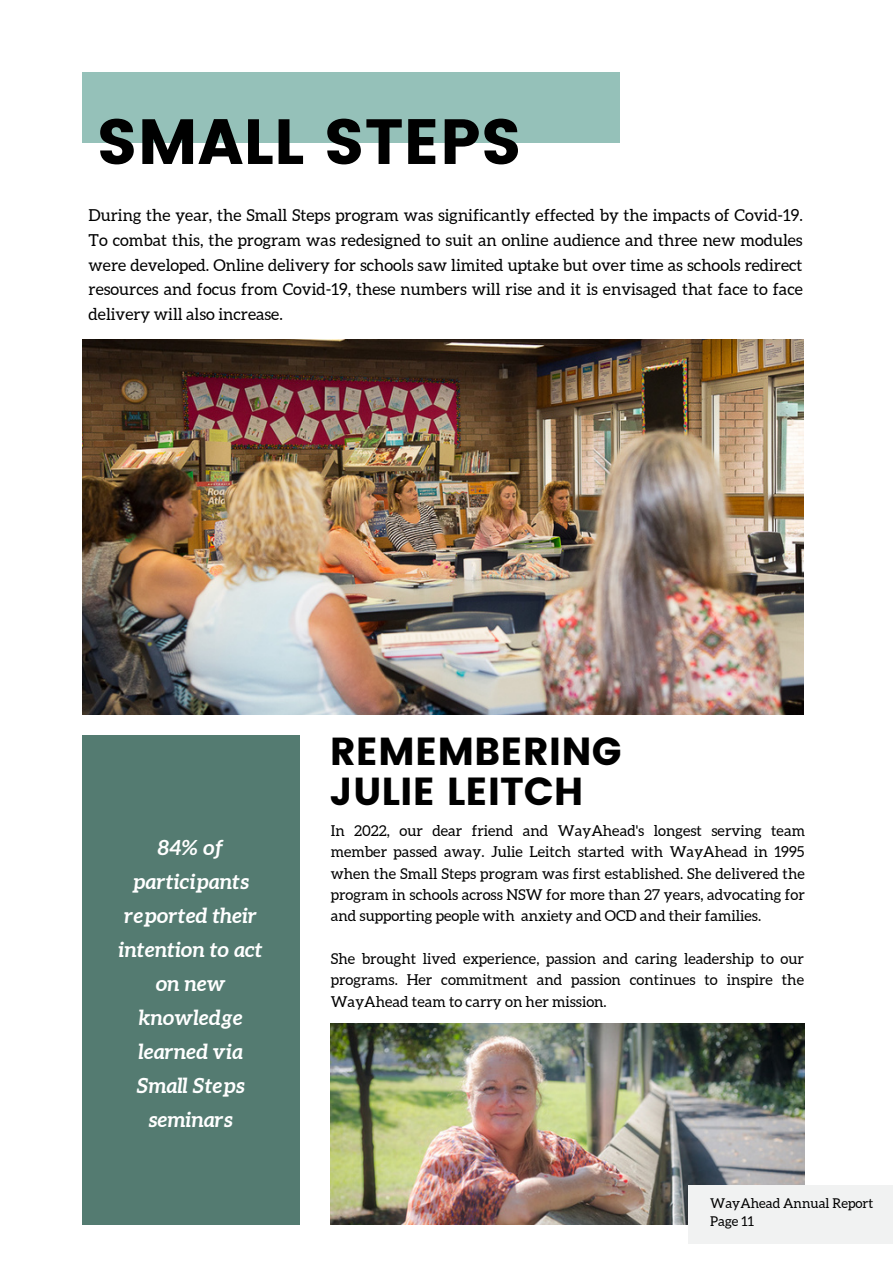
<style>
.page{position:relative;width:893px;height:1264px;background:#fff}
.page>*{position:absolute;margin:0;border:0;box-sizing:border-box;transform-origin:0 0}
.t1{font:63.75px "Poppins";color:#000}
.t2{font:39px/39.9px "Poppins";color:#000}
.t3{font:italic 700 20.85px/34px "Aleo";color:#fff;text-align:center}
.t4{font:16.5px/24.8px "Aleo";color:#000;text-align:justify}
.t5{font:15px/21.3px "Aleo";color:#000;text-align:justify}
.t6{font:13.5px/18px "Aleo";color:#000}
</style>
<div class="page">
<div style="left:82px;top:72px;width:538px;height:70px;background:#95c1b9"></div>
<img style="left:82px;top:339px;width:721px;height:375px">
<div style="left:82px;top:735px;width:217px;height:489px;background:#547b71"></div>
<img style="left:331px;top:1023px;width:473px;height:201px">
<div style="left:688px;top:1184px;width:204px;height:58px;background:#f1f2f2"></div>
<h1 class="t1" style="left:96px;top:105px;width:427px">SMALL STEPS</h1>
<p class="t4" style="left:89px;top:203px;width:715px">During the year, the Small Steps program was significantly effected by the impacts of Covid-19.<br>To combat this, the program was redesigned to suit an online audience and three new modules were developed. Online delivery for schools saw limited uptake but over time as schools redirect resources and focus from Covid-19, these numbers will rise and it is envisaged that face to face delivery will also increase.</p>
<h3 class="t3" style="left:119px;top:829px;width:146px">84% of participants reported their intention to act on new knowledge learned via<br>Small Steps seminars</h3>
<h2 class="t2" style="left:330px;top:731px;width:293px">REMEMBERING<br>JULIE LEITCH</h2>
<p class="t5" style="left:331px;top:819px;width:475px">In 2022, our dear friend and WayAhead's longest serving team member passed away. Julie Leitch started with WayAhead in 1995 when the Small Steps program was first established. She delivered the program in schools across NSW for more than 27 years, advocating for and supporting people with anxiety and OCD and their families.</p>
<p class="t5" style="left:331px;top:948px;width:475px">She brought lived experience, passion and caring leadership to our programs. Her commitment and passion continues to inspire the WayAhead team to carry on her mission.</p>
<p class="t6" style="left:710px;top:1194px;width:164px">WayAhead Annual Report<br>Page 11</p>
</div>
